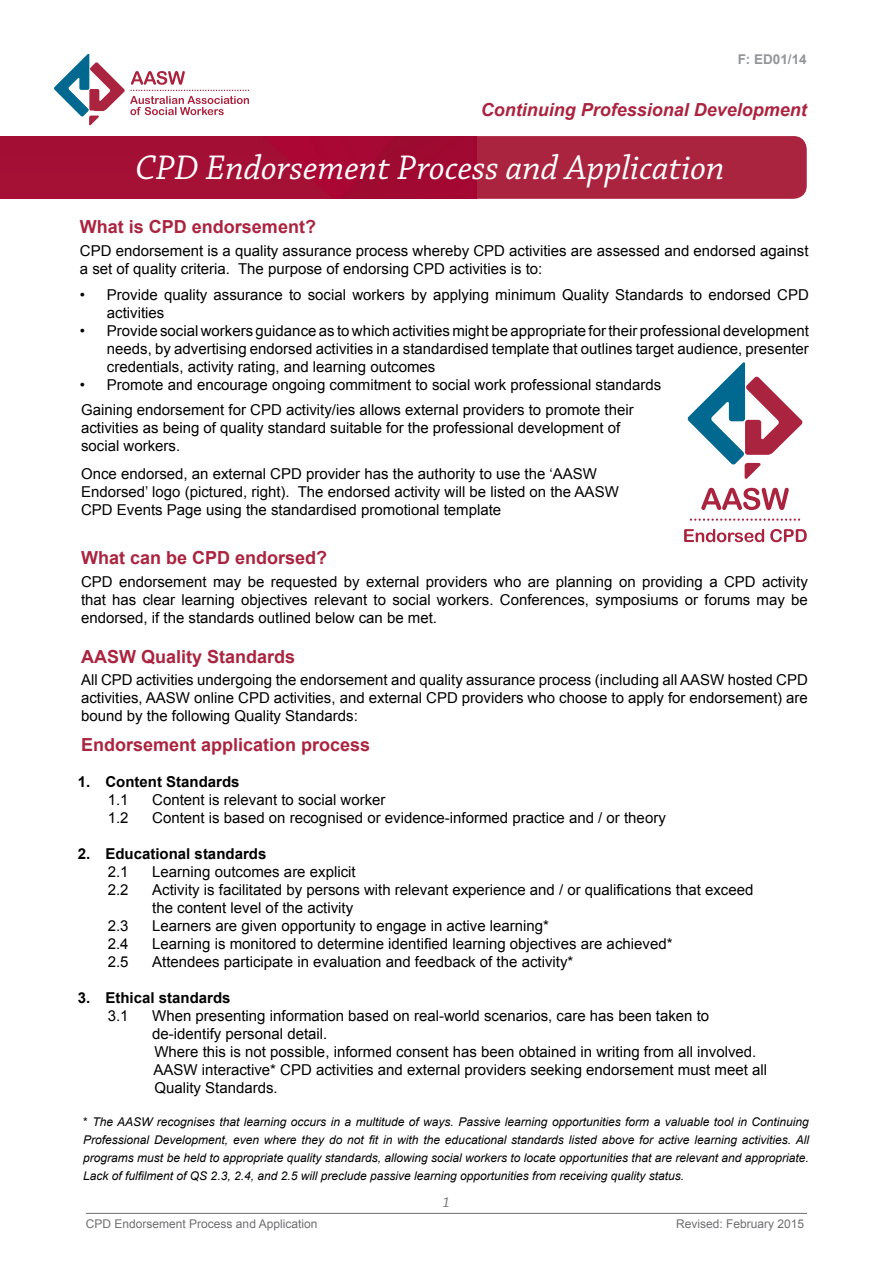
<style>
.page{position:relative;width:893px;height:1263px;background:#fff}
.page>*{position:absolute;margin:0;border:0;box-sizing:border-box;transform-origin:0 0}
.t1{font:italic 36px "Chaparral Pro";color:#fff}
.t2{font:700 18px "Arial";color:#aa243f}
.t3{font:italic 700 18px "Arial";color:#aa243f}
.t4{font:15px/18px "Arial";color:#000}
.t5{font:700 15px "Arial";color:#000}
.t6{font:italic 15px "Chaparral Pro";color:#6d6e71}
.t7{font:700 13.5px "Arial";color:#939598}
.t8{font:italic 12px/18px "Arial";color:#000;text-align:justify}
.t9{font:12px "Arial";color:#6d6e71}
.s1{font-style:normal}
</style>
<div class="page">
<hr style="left:86px;top:1213px;width:721px;height:1px;background:#6d6e71">
<svg style="left:54px;top:54px;width:195px;height:71px"></svg>
<div style="left:477px;top:136px;width:330px;height:63px;background:#aa243f"></div>
<div style="left:0;top:136px;width:477px;height:63px;background:#a40e34"></div>
<svg style="left:687px;top:362px;width:116px;height:117px"></svg>
<svg style="left:701px;top:488px;width:88px;height:22px"></svg>
<svg style="left:690px;top:518px;width:110px;height:3px"></svg>
<svg style="left:684px;top:529px;width:80px;height:13px"></svg>
<svg style="left:770px;top:529px;width:37px;height:13px"></svg>
<p class="t7" style="left:738px;top:50px;width:71px">F: ED01/14</p>
<p class="t3" style="left:481px;top:98px;width:328px">Continuing Professional Development</p>
<h1 class="t1" style="left:135px;top:148px;width:591px">CPD Endorsement Process and Application</h1>
<p class="t2" style="left:80px;top:215px;width:238px">What is CPD endorsement?</p>
<p class="t4" style="left:80px;top:242px;width:730px">CPD endorsement is a quality assurance process whereby CPD activities are assessed and endorsed against a set of quality criteria. The purpose of endorsing CPD activities is to:</p>
<p class="t4" style="left:107px;top:286px;width:703px;text-indent:-27px">• Provide quality assurance to social workers by applying minimum Quality Standards to endorsed CPD activities</p>
<p class="t4" style="left:107px;top:322px;width:703px;text-align:justify;text-indent:-27px">• Provide social workers guidance as to which activities might be appropriate for their professional development needs, by advertising endorsed activities in a standardised template that outlines target audience, presenter credentials, activity rating, and learning outcomes</p>
<p class="t4" style="left:80px;top:376px;width:583px">• Promote and encourage ongoing commitment to social work professional standards</p>
<p class="t4" style="left:81px;top:401px;width:554px">Gaining endorsement for CPD activity/ies allows external providers to promote their activities as being of quality standard suitable for the professional development of social workers.</p>
<p class="t4" style="left:81px;top:465px;width:539px">Once endorsed, an external CPD provider has the authority to use the ‘AASW<br>Endorsed’ logo (pictured, right). The endorsed activity will be listed on the AASW<br>CPD Events Page using the standardised promotional template</p>
<p class="t2" style="left:81px;top:546px;width:248px">What can be CPD endorsed?</p>
<p class="t4" style="left:81px;top:572px;width:728px;text-align:justify">CPD endorsement may be requested by external providers who are planning on providing a CPD activity that has clear learning objectives relevant to social workers. Conferences, symposiums or forums may be endorsed, if the standards outlined below can be met.</p>
<p class="t4" style="left:441px;top:592px;width:6px">.</p>
<p class="t2" style="left:81px;top:644px;width:216px">AASW Quality Standards</p>
<p class="t4" style="left:81px;top:671px;width:728px;text-align:justify">All CPD activities undergoing the endorsement and quality assurance process (including all AASW hosted CPD activities, AASW online CPD activities, and external CPD providers who choose to apply for endorsement) are bound by the following Quality Standards:</p>
<p class="t2" style="left:81px;top:733px;width:291px">Endorsement application process</p>
<p class="t5" style="left:78px;top:772px;width:163px">1. Content Standards</p>
<p class="t4" style="left:108px;top:791px;width:22px">1.1</p>
<p class="t4" style="left:152px;top:791px;width:235px">Content is relevant to social worker</p>
<p class="t4" style="left:108px;top:809px;width:22px">1.2</p>
<p class="t4" style="left:152px;top:809px;width:515px">Content is based on recognised or evidence-informed practice and / or theory</p>
<p class="t5" style="left:78px;top:844px;width:190px">2. Educational standards</p>
<p class="t4" style="left:108px;top:863px;width:22px">2.1</p>
<p class="t4" style="left:152px;top:863px;width:205px">Learning outcomes are explicit</p>
<p class="t4" style="left:108px;top:881px;width:22px">2.2</p>
<p class="t4" style="left:152px;top:881px;width:603px">Activity is facilitated by persons with relevant experience and / or qualifications that exceed the content level of the activity</p>
<p class="t4" style="left:108px;top:917px;width:22px">2.3</p>
<p class="t4" style="left:152px;top:917px;width:398px">Learners are given opportunity to engage in active learning*</p>
<p class="t4" style="left:108px;top:935px;width:22px">2.4</p>
<p class="t4" style="left:152px;top:935px;width:522px">Learning is monitored to determine identified learning objectives are achieved*</p>
<p class="t4" style="left:108px;top:953px;width:22px">2.5</p>
<p class="t4" style="left:152px;top:953px;width:423px">Attendees participate in evaluation and feedback of the activity*</p>
<p class="t5" style="left:78px;top:988px;width:154px">3. Ethical standards</p>
<p class="t4" style="left:108px;top:1007px;width:22px">3.1</p>
<p class="t4" style="left:152px;top:1007px;width:616px">When presenting information based on real-world scenarios, care has been taken to de-identify personal detail.<br>Where this is not possible, informed consent has been obtained in writing from all involved.<br>AASW interactive* CPD activities and external providers seeking endorsement must meet all Quality Standards.</p>
<p class="t8" style="left:83px;top:1112px;width:727px"><span class="s1">*</span> The AASW recognises that learning occurs in a multitude of ways. Passive learning opportunities form a valuable tool in Continuing Professional Development, even where they do not fit in with the educational standards listed above for active learning activities. All programs must be held to appropriate quality standards, allowing social workers to locate opportunities that are relevant and appropriate.<br>Lack of fulfilment of QS 2.3, 2.4, and 2.5 will preclude passive learning opportunities from receiving quality status.</p>
<p class="t6" style="left:443px;top:1194px;width:9px">1</p>
<p class="t9" style="left:86px;top:1216px;width:233px">CPD Endorsement Process and Application</p>
<p class="t9" style="left:676px;top:1216px;width:130px">Revised: February 2015</p>
</div>
